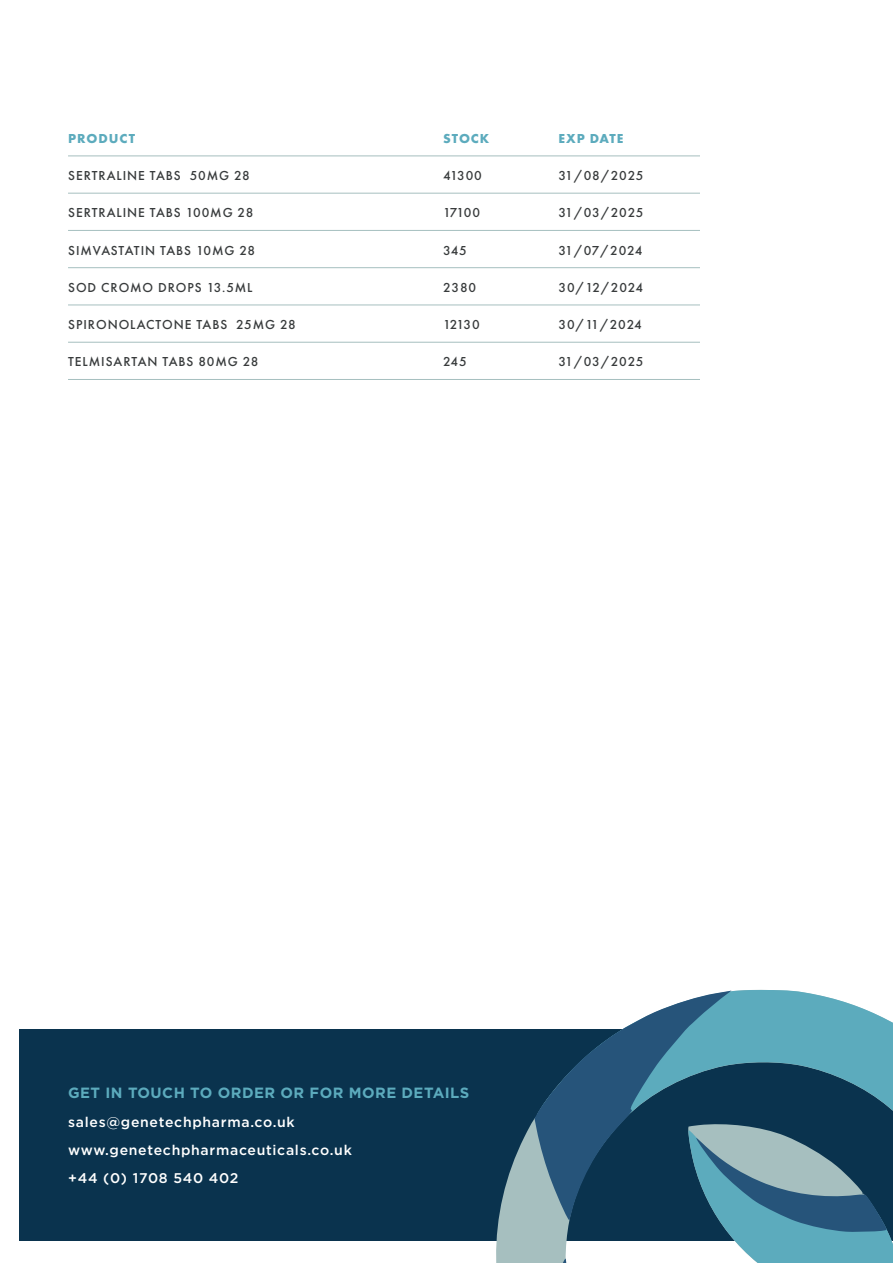
<style>
.page{position:relative;width:893px;height:1263px;background:#fff}
.page>*{position:absolute;margin:0;border:0;box-sizing:border-box;transform-origin:0 0}
.t1{font:700 14.85px "Gotham";letter-spacing:.03em;color:#5cabbd}
.t2{font:500 14.1px "Gotham";letter-spacing:.05em;color:#fff}
.t3{font:500 13.5px "Futura PT";letter-spacing:.06em;color:#383b3c}
.t4{font:700 13.5px "Futura PT";letter-spacing:.07em;color:#5cabbd}
</style>
<div class="page">
<div style="left:19px;top:1030px;width:874px;height:211px;background:#0a334e"></div>
<svg style="left:486px;top:989px;width:278px;height:274px"></svg>
<svg style="left:731px;top:990px;width:162px;height:132px;fill:#5cabbd"></svg>
<svg style="left:525px;top:1122px;width:368px;height:141px"></svg>
<svg style="left:534px;top:990px;width:197px;height:231px"></svg>
<hr style="left:68px;top:156px;width:757px;height:1px;background:#a6bfbf">
<hr style="left:68px;top:193px;width:757px;height:1px;background:#a6bfbf">
<hr style="left:68px;top:230px;width:757px;height:1px;background:#a6bfbf">
<hr style="left:68px;top:267px;width:757px;height:1px;background:#a6bfbf">
<hr style="left:68px;top:305px;width:757px;height:1px;background:#a6bfbf">
<hr style="left:68px;top:342px;width:757px;height:1px;background:#a6bfbf">
<hr style="left:68px;top:379px;width:757px;height:1px;background:#a6bfbf">
<div style="left:701px;top:86px;width:162px;height:863px;background:#fff"></div>
<p class="t4" style="left:68px;top:130px;width:69px">PRODUCT</p>
<p class="t4" style="left:443px;top:130px;width:48px">STOCK</p>
<p class="t4" style="left:559px;top:130px;width:66px">EXP DATE</p>
<p class="t3" style="left:68px;top:167px;width:183px">SERTRALINE TABS 50MG 28</p>
<p class="t3" style="left:443px;top:167px;width:40px">41300</p>
<p class="t3" style="left:559px;top:167px;width:86px">31/08/2025</p>
<p class="t3" style="left:68px;top:205px;width:187px">SERTRALINE TABS 100MG 28</p>
<p class="t3" style="left:443px;top:205px;width:38px">17100</p>
<p class="t3" style="left:559px;top:205px;width:86px">31/03/2025</p>
<p class="t3" style="left:68px;top:242px;width:188px">SIMVASTATIN TABS 10MG 28</p>
<p class="t3" style="left:443px;top:242px;width:25px">345</p>
<p class="t3" style="left:559px;top:242px;width:85px">31/07/2024</p>
<p class="t3" style="left:68px;top:279px;width:186px">SOD CROMO DROPS 13.5ML</p>
<p class="t3" style="left:443px;top:279px;width:35px">2380</p>
<p class="t3" style="left:559px;top:279px;width:86px">30/12/2024</p>
<p class="t3" style="left:68px;top:316px;width:229px">SPIRONOLACTONE TABS 25MG 28</p>
<p class="t3" style="left:443px;top:316px;width:38px">12130</p>
<p class="t3" style="left:559px;top:316px;width:85px">30/11/2024</p>
<p class="t3" style="left:68px;top:354px;width:192px">TELMISARTAN TABS 80MG 28</p>
<p class="t3" style="left:443px;top:354px;width:25px">245</p>
<p class="t3" style="left:559px;top:354px;width:86px">31/03/2025</p>
<p class="t1" style="left:68px;top:1084px;width:403px">GET IN TOUCH TO ORDER OR FOR MORE DETAILS</p>
<p class="t2" style="left:68px;top:1112px;width:228px">sales@genetechpharma.co.uk</p>
<p class="t2" style="left:68px;top:1140px;width:285px">www.genetechpharmaceuticals.co.uk</p>
<p class="t2" style="left:68px;top:1168px;width:172px">+44 (0) 1708 540 402</p>
</div>
